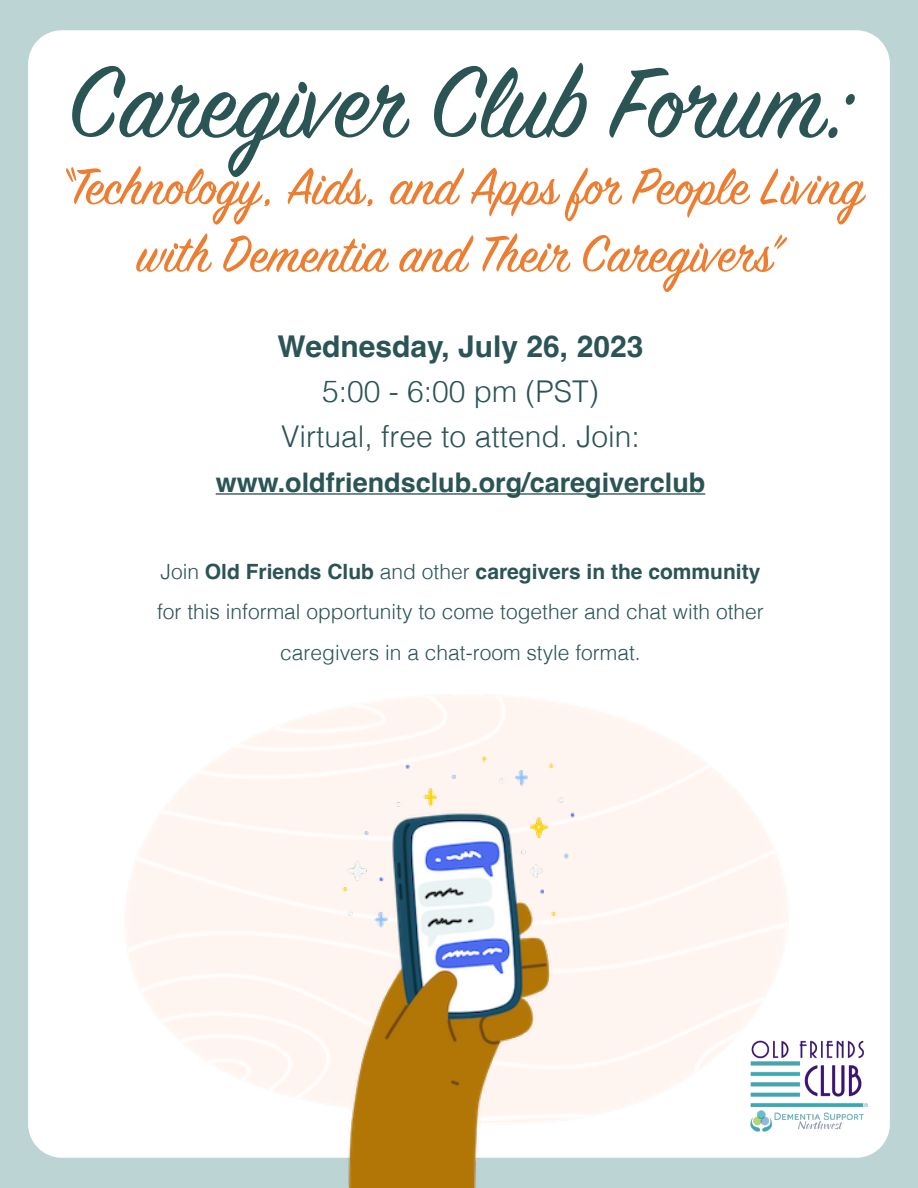
<style>
.page{position:relative;width:918px;height:1188px;background:#bcd4d4}
.page>*{position:absolute;margin:0;border:0;box-sizing:border-box;transform-origin:0 0}
.t1{font:111px "Sign Painter House Script";letter-spacing:-.01em;color:#2b5455}
.t2{font:57px/67.5px "Sign Painter House Script";color:#ed7d30;text-align:center}
.t3{font:300 30px/45px "Helvetica";color:#2b5455;text-align:center}
.t4{font:700 30px "Helvetica";color:#2b5455}
.t5{font:700 27px "Helvetica";color:#2b5455}
.t6{font:300 21px/40.5px "Helvetica";color:#2b5455;text-align:center}
.s1{font-weight:700}
</style>
<div class="page">
<div style="left:28px;top:30px;width:862px;height:1128px;background:#fff;border-radius:34px"></div>
<img style="left:28px;top:695px;width:858px;height:463px">
<img style="left:319px;top:734px;width:277px;height:454px">
<img style="left:748px;top:1039px;width:120px;height:98px">
<hr style="left:216px;top:493px;width:489px;height:2px;background:#2b5455">
<h1 class="t1" style="left:69px;top:35px;width:785px">Caregiver Club Forum:</h1>
<h2 class="t2" style="left:57px;top:158px;width:808px">“Technology, Aids, and Apps for People Living with Dementia and Their Caregivers”</h2>
<h3 class="t4" style="left:278px;top:328px;width:367px">Wednesday, July 26, 2023</h3>
<h3 class="t3" style="left:281px;top:367px;width:360px">5:00 - 6:00 pm (PST)<br>Virtual, free to attend. Join:</h3>
<p class="t5" style="left:216px;top:466px;width:491px">www.oldfriendsclub.org/caregiverclub</p>
<p class="t6" style="left:157px;top:550px;width:608px">Join <span class="s1">Old Friends Club</span> and other <span class="s1">caregivers in the community </span>for this informal opportunity to come together and chat with other caregivers in a chat-room style format.</p>
</div>
